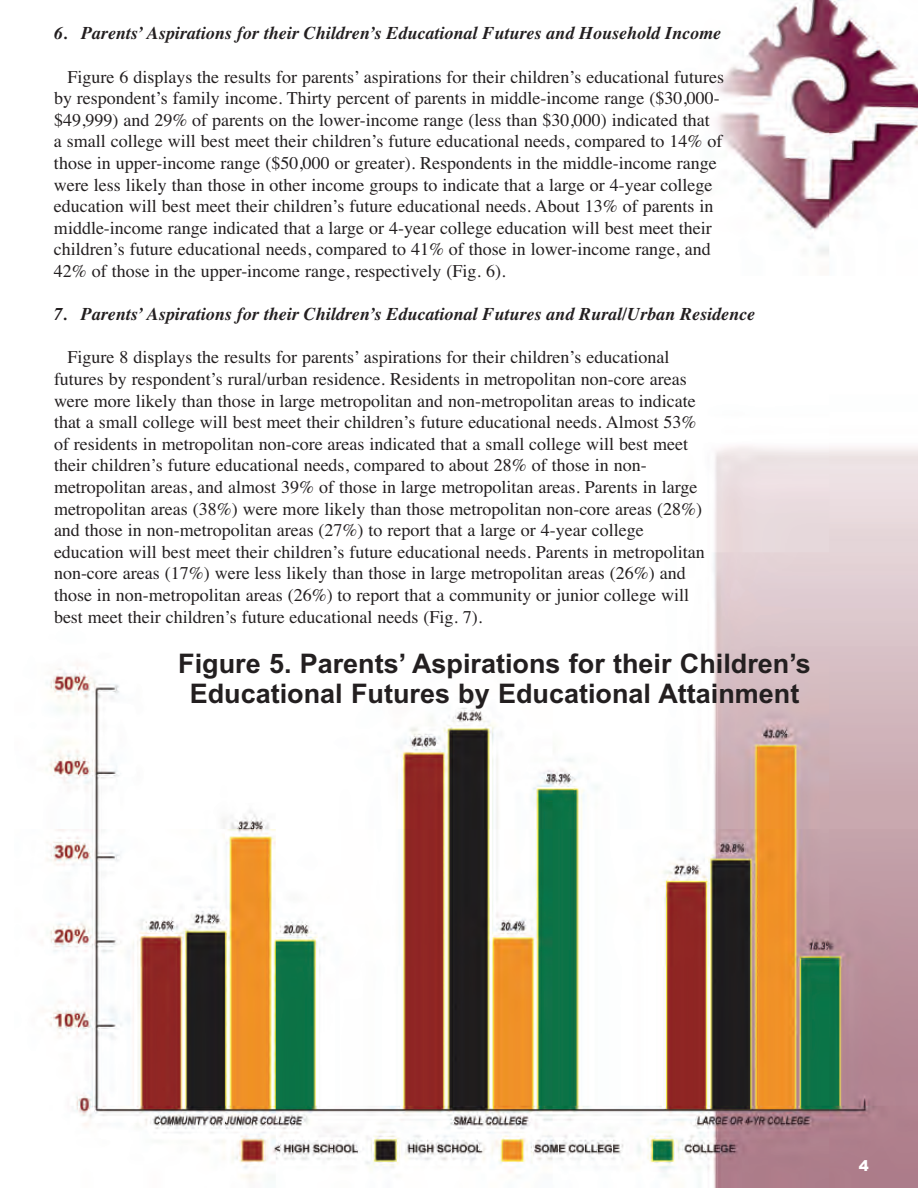
<style>
.page{position:relative;width:918px;height:1188px;background:#fff}
.page>*{position:absolute;margin:0;border:0;box-sizing:border-box;transform-origin:0 0}
.t1{font:700 27px/30px "Arial";color:#231f20;text-align:center}
.t2{font:18px/21.6px "Times";color:#231f20}
.t3{font:italic 700 18px "Times";color:#231f20}
.t4{font:900 15px "Arial";color:#fff}
</style>
<div class="page">
<img style="left:46px;top:0;width:872px;height:1188px">
<p class="t3" style="left:54px;top:23px;width:669px">6. Parents’ Aspirations for their Children’s Educational Futures and Household Income</p>
<p class="t2" style="left:54px;top:65px;width:672px;text-indent:14px">Figure 6 displays the results for parents’ aspirations for their children’s educational futures by respondent’s family income. Thirty percent of parents in middle-income range ($30,000- $49,999) and 29% of parents on the lower-income range (less than $30,000) indicated that<br>a small college will best meet their children’s future educational needs, compared to 14% of those in upper-income range ($50,000 or greater). Respondents in the middle-income range were less likely than those in other income groups to indicate that a large or 4-year college education will best meet their children’s future educational needs. About 13% of parents in middle-income range indicated that a large or 4-year college education will best meet their children’s future educational needs, compared to 41% of those in lower-income range, and 42% of those in the upper-income range, respectively (Fig. 6).</p>
<p class="t3" style="left:54px;top:303px;width:703px">7. Parents’ Aspirations for their Children’s Educational Futures and Rural/Urban Residence</p>
<p class="t2" style="left:54px;top:346px;width:652px;text-indent:14px">Figure 8 displays the results for parents’ aspirations for their children’s educational futures by respondent’s rural/urban residence. Residents in metropolitan non-core areas were more likely than those in large metropolitan and non-metropolitan areas to indicate that a small college will best meet their children’s future educational needs. Almost 53% of residents in metropolitan non-core areas indicated that a small college will best meet their children’s future educational needs, compared to about 28% of those in non&shy;metropolitan areas, and almost 39% of those in large metropolitan areas. Parents in large metropolitan areas (38%) were more likely than those metropolitan non-core areas (28%) and those in non-metropolitan areas (27%) to report that a large or 4-year college education will best meet their children’s future educational needs. Parents in metropolitan non-core areas (17%) were less likely than those in large metropolitan areas (26%) and those in non-metropolitan areas (26%) to report that a community or junior college will best meet their children’s future educational needs (Fig. 7).</p>
<h1 class="t1" style="left:178px;top:649px;width:634px">Figure 5. Parents’ Aspirations for their Children’s<br>Educational Futures by Educational Attainment</h1>
<p class="t4" style="left:859px;top:1157px;width:12px">4</p>
</div>
